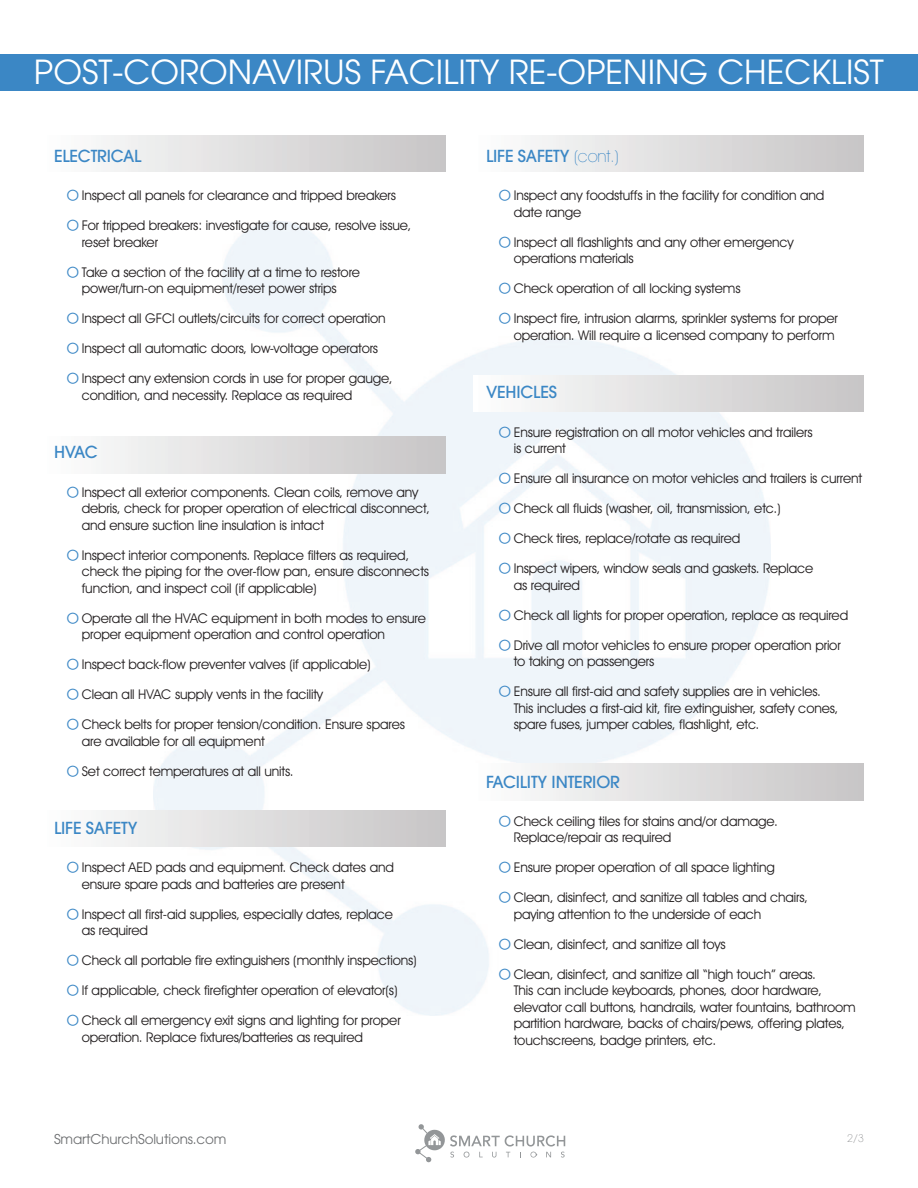
<style>
.page{position:relative;width:918px;height:1188px;background:#fff}
.page>*{position:absolute;margin:0;border:0;box-sizing:border-box;transform-origin:0 0}
.t1{font:33px "Avant Garde";color:#fff}
.t2{font:500 16.5px "Avant Garde";letter-spacing:-.01em;color:#3b87c5}
.t3{font:13.5px/16.5px "Avant Garde IT Cby BT";letter-spacing:-.01em;color:#231f20}
.t4{font:13.5px "Avant Garde";letter-spacing:-.01em;color:#6c6e70}
.t5{font:200 10.5px "Avant Garde";color:#6c6e70}
.s1{font-family:"Menlo";font-size:18px;color:#3b87c5}
.s2{font-family:"Avant Garde IT Cby BT";font-weight:200}
</style>
<div class="page">
<svg style="left:415px;top:1124px;width:150px;height:38px"></svg>
<div style="left:0;top:54px;width:918px;height:37px;background:#3b87c5"></div>
<div style="left:43px;top:135px;width:403px;height:37px;background:linear-gradient(to right,#fdfdfd,#c7c4c5)"></div>
<div style="left:474px;top:135px;width:390px;height:37px;background:linear-gradient(to right,#fdfdfd,#c7c5c5)"></div>
<div style="left:43px;top:436px;width:403px;height:37px;background:linear-gradient(to right,#fdfdfd,#c7c4c5)"></div>
<div style="left:474px;top:375px;width:390px;height:37px;background:linear-gradient(to right,#fdfdfd,#c7c5c5)"></div>
<div style="left:43px;top:810px;width:403px;height:37px;background:linear-gradient(to right,#fdfdfd,#c7c4c5)"></div>
<div style="left:474px;top:764px;width:390px;height:36px;background:linear-gradient(to right,#fdfdfd,#c7c5c5)"></div>
<h1 class="t1" style="left:34px;top:60px;width:852px">POST-CORONAVIRUS FACILITY RE-OPENING CHECKLIST</h1>
<p class="t2" style="left:54px;top:150px;width:89px">ELECTRICAL</p>
<p class="t3" style="left:68px;top:189px;width:330px"><span class="s1">◯</span> Inspect all panels for clearance and tripped breakers</p>
<p class="t3" style="left:82px;top:219px;width:331px;text-indent:-14px"><span class="s1">◯</span> For tripped breakers: investigate for cause, resolve issue, reset breaker</p>
<p class="t3" style="left:82px;top:265px;width:280px;text-indent:-14px"><span class="s1">◯</span> Take a section of the facility at a time to restore power/turn-on equipment/reset power strips</p>
<p class="t3" style="left:68px;top:312px;width:320px"><span class="s1">◯</span> Inspect all GFCI outlets/circuits for correct operation</p>
<p class="t3" style="left:68px;top:342px;width:312px"><span class="s1">◯</span> Inspect all automatic doors, low-voltage operators</p>
<p class="t3" style="left:82px;top:372px;width:312px;text-indent:-14px"><span class="s1">◯</span> Inspect any extension cords in use for proper gauge, condition, and necessity. Replace as required</p>
<p class="t2" style="left:54px;top:446px;width:45px">HVAC</p>
<p class="t3" style="left:82px;top:485px;width:350px;text-indent:-14px"><span class="s1">◯</span> Inspect all exterior components. Clean coils, remove any debris, check for proper operation of electrical disconnect, and ensure suction line insulation is intact</p>
<p class="t3" style="left:82px;top:548px;width:349px;text-indent:-14px"><span class="s1">◯</span> Inspect interior components. Replace filters as required, check the piping for the over-flow pan, ensure disconnects function, and inspect coil (if applicable)</p>
<p class="t3" style="left:82px;top:611px;width:346px;text-indent:-14px"><span class="s1">◯</span> Operate all the HVAC equipment in both modes to ensure proper equipment operation and control operation</p>
<p class="t3" style="left:68px;top:657px;width:305px"><span class="s1">◯</span> Inspect back-flow preventer valves (if applicable)</p>
<p class="t3" style="left:68px;top:687px;width:257px"><span class="s1">◯</span> Clean all HVAC supply vents in the facility</p>
<p class="t3" style="left:82px;top:717px;width:325px;text-indent:-14px"><span class="s1">◯</span> Check belts for proper tension/condition. Ensure spares are available for all equipment</p>
<p class="t3" style="left:68px;top:764px;width:228px"><span class="s1">◯</span> Set correct temperatures at all units.</p>
<p class="t2" style="left:54px;top:822px;width:85px">LIFE SAFETY</p>
<p class="t3" style="left:82px;top:860px;width:314px;text-indent:-14px"><span class="s1">◯</span> Inspect AED pads and equipment. Check dates and ensure spare pads and batteries are present</p>
<p class="t3" style="left:82px;top:907px;width:313px;text-indent:-14px"><span class="s1">◯</span> Inspect all first-aid supplies, especially dates, replace as required</p>
<p class="t3" style="left:68px;top:953px;width:351px"><span class="s1">◯</span> Check all portable fire extinguishers (monthly inspections)</p>
<p class="t3" style="left:68px;top:983px;width:332px"><span class="s1">◯</span> If applicable, check firefighter operation of elevator(s)</p>
<p class="t3" style="left:82px;top:1013px;width:320px;text-indent:-14px"><span class="s1">◯</span> Check all emergency exit signs and lighting for proper operation. Replace fixtures/batteries as required</p>
<p class="t2" style="left:486px;top:150px;width:134px">LIFE SAFETY <span class="s2">(cont.)</span></p>
<p class="t3" style="left:514px;top:189px;width:312px;text-indent:-14px"><span class="s1">◯</span> Inspect any foodstuffs in the facility for condition and date range</p>
<p class="t3" style="left:514px;top:235px;width:282px;text-indent:-14px"><span class="s1">◯</span> Inspect all flashlights and any other emergency operations materials</p>
<p class="t3" style="left:500px;top:282px;width:243px"><span class="s1">◯</span> Check operation of all locking systems</p>
<p class="t3" style="left:500px;top:312px;width:340px;text-align:right"><span class="s1">◯</span> Inspect fire, intrusion alarms, sprinkler systems for proper operation. Will require a licensed company to perform</p>
<p class="t2" style="left:486px;top:386px;width:73px">VEHICLES</p>
<p class="t3" style="left:514px;top:425px;width:300px;text-indent:-14px"><span class="s1">◯</span> Ensure registration on all motor vehicles and trailers is current</p>
<p class="t3" style="left:500px;top:471px;width:364px"><span class="s1">◯</span> Ensure all insurance on motor vehicles and trailers is current</p>
<p class="t3" style="left:500px;top:501px;width:283px"><span class="s1">◯</span> Check all fluids (washer, oil, transmission, etc.)</p>
<p class="t3" style="left:500px;top:531px;width:242px"><span class="s1">◯</span> Check tires, replace/rotate as required</p>
<p class="t3" style="left:514px;top:561px;width:301px;text-indent:-14px"><span class="s1">◯</span> Inspect wipers, window seals and gaskets. Replace as required</p>
<p class="t3" style="left:500px;top:608px;width:350px"><span class="s1">◯</span> Check all lights for proper operation, replace as required</p>
<p class="t3" style="left:514px;top:638px;width:328px;text-indent:-14px"><span class="s1">◯</span> Drive all motor vehicles to ensure proper operation prior to taking on passengers</p>
<p class="t3" style="left:514px;top:684px;width:326px;text-indent:-14px"><span class="s1">◯</span> Ensure all first-aid and safety supplies are in vehicles.<br>This includes a first-aid kit, fire extinguisher, safety cones, spare fuses, jumper cables, flashlight, etc.</p>
<p class="t2" style="left:486px;top:775px;width:136px">FACILITY INTERIOR</p>
<p class="t3" style="left:514px;top:814px;width:266px;text-indent:-14px"><span class="s1">◯</span> Check ceiling tiles for stains and/or damage.<br>Replace/repair as required</p>
<p class="t3" style="left:500px;top:860px;width:277px"><span class="s1">◯</span> Ensure proper operation of all space lighting</p>
<p class="t3" style="left:514px;top:890px;width:296px;text-indent:-14px"><span class="s1">◯</span> Clean, disinfect, and sanitize all tables and chairs, paying attention to the underside of each</p>
<p class="t3" style="left:500px;top:937px;width:228px"><span class="s1">◯</span> Clean, disinfect, and sanitize all toys</p>
<p class="t3" style="left:514px;top:967px;width:343px;text-indent:-14px"><span class="s1">◯</span> Clean, disinfect, and sanitize all “high touch” areas.<br>This can include keyboards, phones, door hardware, elevator call buttons, handrails, water fountains, bathroom partition hardware, backs of chairs/pews, offering plates, touchscreens, badge printers, etc.</p>
<p class="t4" style="left:54px;top:1134px;width:174px">SmartChurchSolutions.com</p>
<p class="t5" style="left:847px;top:1134px;width:18px">2/3</p>
</div>
